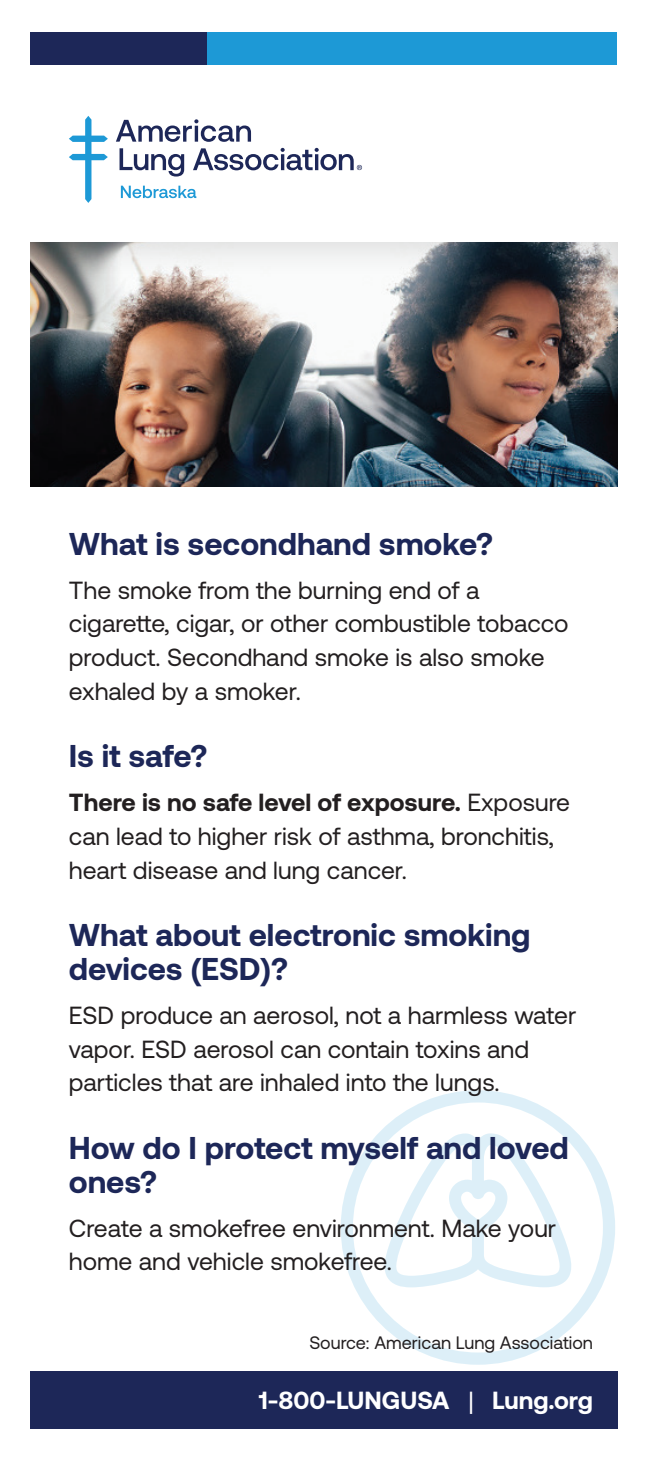
<style>
.page{position:relative;width:648px;height:1458px;background:#fff}
.page>*{position:absolute;margin:0;border:0;box-sizing:border-box;transform-origin:0 0}
.t1{font:700 31.5px/33.8px "Aeonik";color:#1d2758}
.t2{font:24.75px/33.8px "Aeonik";color:#231f20}
.t3{font:700 24.75px "Aeonik";color:#fff}
.t4{font:18px "Aeonik";color:#231f20}
.s1{font-weight:700}
.s2{font-weight:400}
</style>
<div class="page">
<svg style="left:341px;top:1090px;width:274px;height:275px"></svg>
<div style="left:30px;top:1371px;width:588px;height:58px;background:#1d2758"></div>
<div style="left:30px;top:241px;width:589px;height:245px;background:#231f20;opacity:.2"></div>
<svg style="left:121px;top:186px;width:75px;height:12px"></svg>
<svg style="left:69px;top:116px;width:39px;height:87px"></svg>
<svg style="left:120px;top:148px;width:64px;height:29px"></svg>
<svg style="left:116px;top:119px;width:135px;height:23px"></svg>
<svg style="left:193px;top:148px;width:169px;height:22px"></svg>
<div style="left:34px;top:32px;width:583px;height:33px;background:#1d99d6"></div>
<div style="left:30px;top:32px;width:177px;height:33px;background:#1d2758"></div>
<p class="t1" style="left:69px;top:527px;width:426px">What is secondhand smoke?</p>
<p class="t2" style="left:69px;top:573px;width:501px">The smoke from the burning end of a cigarette, cigar, or other combustible tobacco product. Secondhand smoke is also smoke exhaled by a smoker.</p>
<p class="t1" style="left:69px;top:739px;width:140px">Is it safe?</p>
<p class="t2" style="left:69px;top:786px;width:503px"><span class="s1">There is no safe level of exposure.</span> Exposure can lead to higher risk of asthma, bronchitis, heart disease and lung cancer.</p>
<p class="t1" style="left:69px;top:918px;width:463px">What about electronic smoking devices (ESD)?</p>
<p class="t2" style="left:69px;top:998px;width:509px">ESD produce an aerosol, not a harmless water vapor. ESD aerosol can contain toxins and particles that are inhaled into the lungs.</p>
<p class="t1" style="left:69px;top:1131px;width:502px">How do I protect myself and loved ones?</p>
<p class="t2" style="left:69px;top:1211px;width:489px">Create a smokefree environment. Make your home and vehicle smokefree.</p>
<p class="t4" style="left:309px;top:1333px;width:285px">Source: American Lung Association</p>
<p class="t3" style="left:259px;top:1386px;width:336px">1-800-LUNGUSA <span class="s2">|</span> Lung.org</p>
</div>
